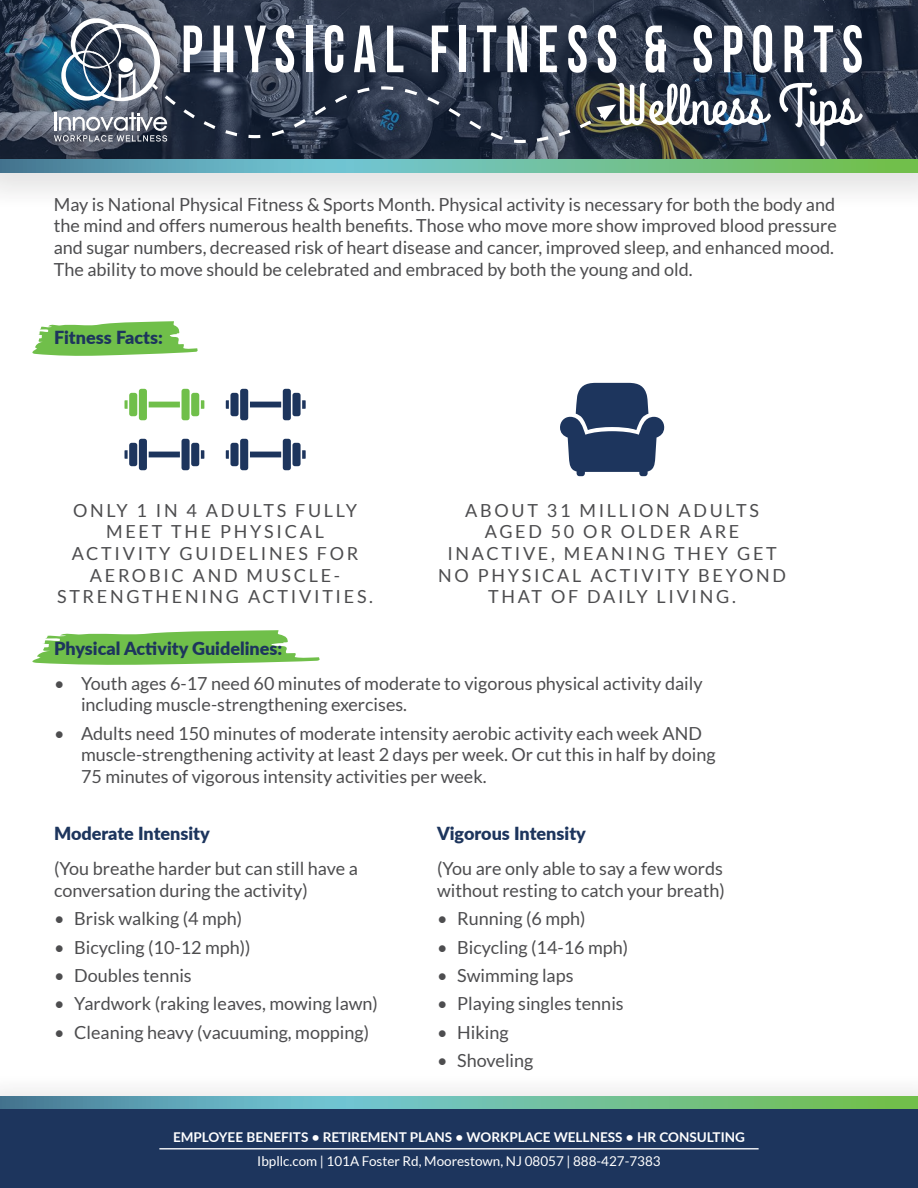
<style>
.page{position:relative;width:918px;height:1188px;background:#fff}
.page>*{position:absolute;margin:0;border:0;box-sizing:border-box;transform-origin:0 0}
.t1{font:700 66.6px "Bebas Neue";letter-spacing:.15em;color:#fff;scale:.85 1}
.t2{font:57.9px "Grand Hotel";color:#fff}
.t3{font:18px/21.6px "Lato";color:#4d4d4f}
.t4{font:18px/21.6px "Lato";letter-spacing:.15em;color:#4d4d4f;text-align:center}
.t5{font:900 18px "Lato";color:#1d355d}
.t6{font:700 13.5px "Lato";color:#fff}
.t7{font:13.5px "Lato";color:#fff}
</style>
<div class="page">
<svg style="left:0;top:0;width:918px;height:137px;background:#2f3a4d"></svg>
<div style="left:0;top:137px;width:918px;height:73px;background:#231f20;opacity:.3"></div>
<svg style="left:0;top:160px;width:918px;height:13px;background:#6ab59c"></svg>
<div style="left:0;top:1073px;width:918px;height:74px;background:#f8f8f8"></div>
<svg style="left:0;top:1096px;width:918px;height:13px;background:#6ab59c"></svg>
<div style="left:0;top:1109px;width:918px;height:79px;background:#1d355d"></div>
<hr style="left:159px;top:1148px;width:600px;height:1px;background:#fff">
<svg style="left:54px;top:18px;width:562px;height:127px;background:#3d4759"></svg>
<svg style="left:32px;top:630px;width:288px;height:35px"></svg>
<svg style="left:32px;top:321px;width:166px;height:35px"></svg>
<svg style="left:125px;top:389px;width:79px;height:31px"></svg>
<svg style="left:125px;top:439px;width:79px;height:31px"></svg>
<svg style="left:226px;top:389px;width:80px;height:31px"></svg>
<svg style="left:226px;top:439px;width:80px;height:31px"></svg>
<svg style="left:560px;top:383px;width:104px;height:93px"></svg>
<h1 class="t1" style="left:181px;top:13px;width:803px">PHYSICAL FITNESS &amp; SPORTS</h1>
<h2 class="t2" style="left:616px;top:69px;width:243px">Wellness Tips</h2>
<p class="t3" style="left:54px;top:193px;width:785px">May is National Physical Fitness &amp; Sports Month. Physical activity is necessary for both the body and the mind and offers numerous health benefits. Those who move more show improved blood pressure and sugar numbers, decreased risk of heart disease and cancer, improved sleep, and enhanced mood.<br>The ability to move should be celebrated and embraced by both the young and old.</p>
<p class="t5" style="left:54px;top:324px;width:110px">Fitness Facts:</p>
<p class="t4" style="left:57px;top:499px;width:318px">ONLY 1 IN 4 ADULTS FULLY<br>MEET THE PHYSICAL<br>ACTIVITY GUIDELINES FOR<br>AEROBIC AND MUSCLE-<br>STRENGTHENING ACTIVITIES.</p>
<p class="t4" style="left:438px;top:499px;width:349px">ABOUT 31 MILLION ADULTS<br>AGED 50 OR OLDER ARE<br>INACTIVE, MEANING THEY GET<br>NO PHYSICAL ACTIVITY BEYOND<br>THAT OF DAILY LIVING.</p>
<p class="t5" style="left:54px;top:634px;width:230px">Physical Activity Guidelines:</p>
<p class="t3" style="left:81px;top:672px;width:623px;text-indent:-27px">• Youth ages 6-17 need 60 minutes of moderate to vigorous physical activity daily including muscle-strengthening exercises.</p>
<p class="t3" style="left:81px;top:722px;width:636px;text-indent:-27px">• Adults need 150 minutes of moderate intensity aerobic activity each week AND muscle-strengthening activity at least 2 days per week. Or cut this in half by doing<br>75 minutes of vigorous intensity activities per week.</p>
<p class="t5" style="left:54px;top:820px;width:157px">Moderate Intensity</p>
<p class="t3" style="left:54px;top:858px;width:305px">(You breathe harder but can still have a conversation during the activity)</p>
<p class="t3" style="left:54px;top:908px;width:190px">• Brisk walking (4 mph)</p>
<p class="t3" style="left:54px;top:936px;width:198px">• Bicycling (10-12 mph))</p>
<p class="t3" style="left:54px;top:965px;width:139px">• Doubles tennis</p>
<p class="t3" style="left:54px;top:993px;width:326px">• Yardwork (raking leaves, mowing lawn)</p>
<p class="t3" style="left:54px;top:1021px;width:317px">• Cleaning heavy (vacuuming, mopping)</p>
<p class="t5" style="left:437px;top:820px;width:150px">Vigorous Intensity</p>
<p class="t3" style="left:437px;top:858px;width:289px">(You are only able to say a few words without resting to catch your breath)</p>
<p class="t3" style="left:437px;top:908px;width:150px">• Running (6 mph)</p>
<p class="t3" style="left:437px;top:936px;width:193px">• Bicycling (14-16 mph)</p>
<p class="t3" style="left:437px;top:965px;width:138px">• Swimming laps</p>
<p class="t3" style="left:437px;top:993px;width:188px">• Playing singles tennis</p>
<p class="t3" style="left:437px;top:1021px;width:73px">• Hiking</p>
<p class="t3" style="left:437px;top:1050px;width:98px">• Shoveling</p>
<p class="t6" style="left:173px;top:1128px;width:573px">EMPLOYEE BENEFITS • RETIREMENT PLANS • WORKPLACE WELLNESS • HR CONSULTING</p>
<p class="t7" style="left:257px;top:1153px;width:405px">Ibpllc.com | 101A Foster Rd, Moorestown, NJ 08057 | 888-427-7383</p>
</div>
